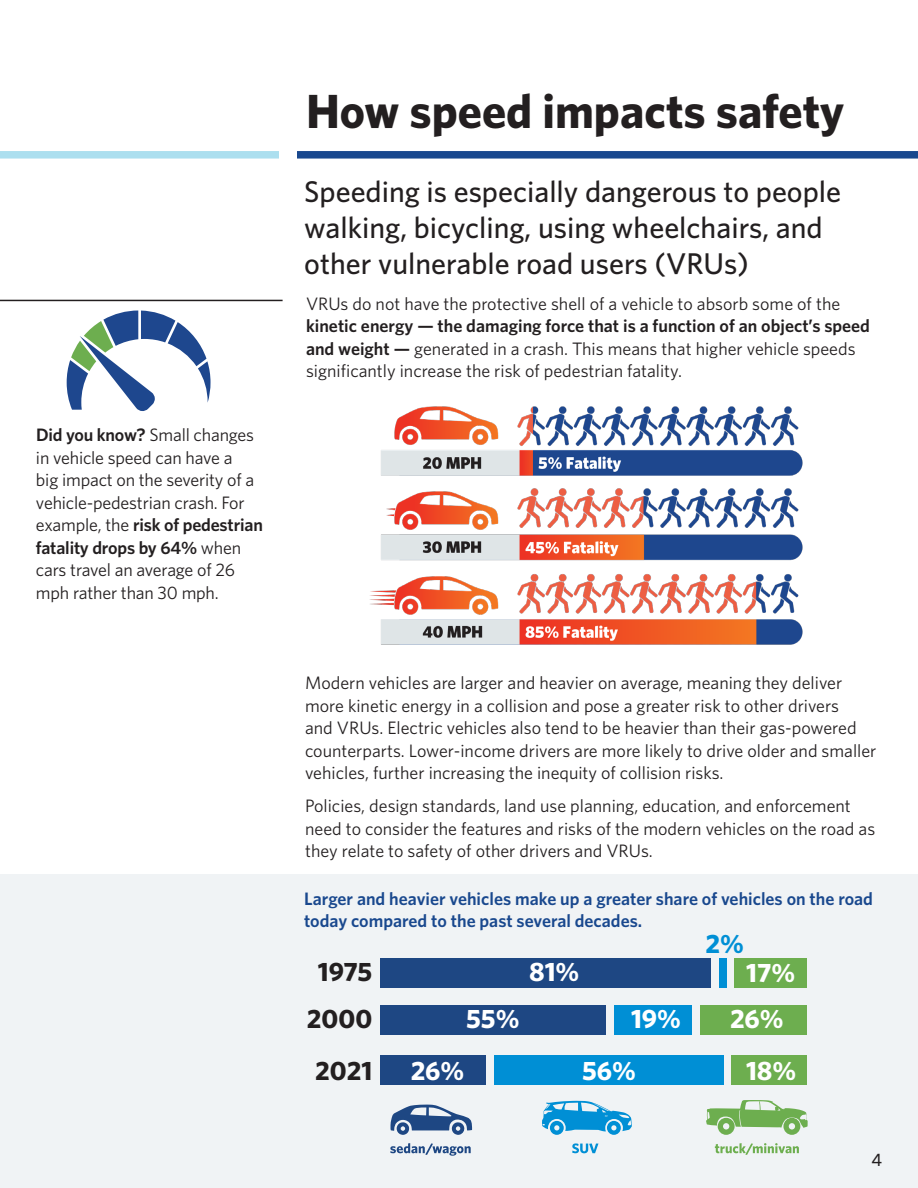
<style>
.page{position:relative;width:918px;height:1188px;background:#fff}
.page>*{position:absolute;margin:0;border:0;box-sizing:border-box;transform-origin:0 0}
.t1{font:700 48px "Whitney";color:#231f20}
.t2{font:500 30px/36px "Whitney";color:#231f20}
.t3{font:700 26.7px "Whitney";color:#fff}
.t4{font:700 26.7px/46.8px "Whitney";color:#231f20;text-align:center}
.t5{font:700 26.7px "Whitney";color:#008fd5}
.t6{font:18px/22.5px "Whitney";color:#231f20}
.t7{font:600 18px/22.5px "Whitney";color:#19488e}
.t8{font:500 18px "Whitney";color:#231f20}
.s1{font-weight:600}
</style>
<div class="page">
<div style="left:0;top:875px;width:918px;height:313px;background:#f0f3f5"></div>
<div style="left:297px;top:151px;width:621px;height:8px;background:#19488e"></div>
<div style="left:0;top:151px;width:279px;height:8px;background:#acdfef"></div>
<img style="left:369px;top:406px;width:434px;height:239px">
<div style="left:380px;top:958px;width:331px;height:29px;background:#1e4783"></div>
<div style="left:719px;top:958px;width:8px;height:29px;background:#008fd5"></div>
<div style="left:735px;top:958px;width:72px;height:29px;background:#6dae4f"></div>
<div style="left:380px;top:1005px;width:226px;height:29px;background:#1e4783"></div>
<div style="left:614px;top:1005px;width:78px;height:29px;background:#008fd5"></div>
<div style="left:700px;top:1005px;width:107px;height:29px;background:#6dae4f"></div>
<div style="left:380px;top:1056px;width:106px;height:29px;background:#1e4783"></div>
<div style="left:494px;top:1056px;width:230px;height:29px;background:#008fd5"></div>
<div style="left:732px;top:1056px;width:75px;height:29px;background:#6dae4f"></div>
<svg style="left:391px;top:1105px;width:81px;height:30px"></svg>
<svg style="left:542px;top:1101px;width:90px;height:34px"></svg>
<svg style="left:706px;top:1100px;width:102px;height:35px"></svg>
<svg style="left:390px;top:1143px;width:81px;height:13px"></svg>
<svg style="left:572px;top:1143px;width:26px;height:10px"></svg>
<svg style="left:715px;top:1143px;width:84px;height:12px"></svg>
<hr style="left:0;top:300px;width:283px;height:1px;background:#231f20">
<svg style="left:67px;top:311px;width:144px;height:100px"></svg>
<p class="t6" style="left:36px;top:423px;width:228px"><span class="s1">Did you know?</span> Small changes in vehicle speed can have a<br>big impact on the severity of a vehicle-pedestrian crash. For example, the <span class="s1">risk of pedestrian fatality drops by 64%</span> when cars travel an average of 26 mph rather than 30 mph.</p>
<p class="t1" style="left:306px;top:80px;width:540px">How speed impacts safety</p>
<p class="t2" style="left:304px;top:173px;width:538px">Speeding is especially dangerous to people walking, bicycling, using wheelchairs, and other vulnerable road users (VRUs)</p>
<p class="t6" style="left:306px;top:292px;width:566px">VRUs do not have the protective shell of a vehicle to absorb some of the <span class="s1">kinetic energy — the damaging force that is a function of an object’s speed and weight —</span> generated in a crash. This means that higher vehicle speeds significantly increase the risk of pedestrian fatality.</p>
<p class="t6" style="left:305px;top:671px;width:573px">Modern vehicles are larger and heavier on average, meaning they deliver more kinetic energy in a collision and pose a greater risk to other drivers<br>and VRUs. Electric vehicles also tend to be heavier than their gas-powered counterparts. Lower-income drivers are more likely to drive older and smaller vehicles, further increasing the inequity of collision risks.</p>
<p class="t6" style="left:305px;top:794px;width:572px">Policies, design standards, land use planning, education, and enforcement need to consider the features and risks of the modern vehicles on the road as they relate to safety of other drivers and VRUs.</p>
<p class="t7" style="left:304px;top:887px;width:570px">Larger and heavier vehicles make up a greater share of vehicles on the road today compared to the past several decades.</p>
<p class="t4" style="left:307px;top:948px;width:67px">1975<br>2000</p>
<p class="t4" style="left:315px;top:1046px;width:58px">2021</p>
<p class="t3" style="left:529px;top:954px;width:52px">81%</p>
<p class="t5" style="left:706px;top:926px;width:40px">2%</p>
<p class="t3" style="left:746px;top:955px;width:51px">17%</p>
<p class="t3" style="left:466px;top:1001px;width:55px">55%</p>
<p class="t3" style="left:631px;top:1001px;width:52px">19%</p>
<p class="t3" style="left:730px;top:1001px;width:55px">26%</p>
<p class="t3" style="left:411px;top:1052px;width:55px">26%</p>
<p class="t3" style="left:582px;top:1052px;width:55px">56%</p>
<p class="t3" style="left:746px;top:1052px;width:52px">18%</p>
<p class="t8" style="left:871px;top:1148px;width:12px">4</p>
</div>
